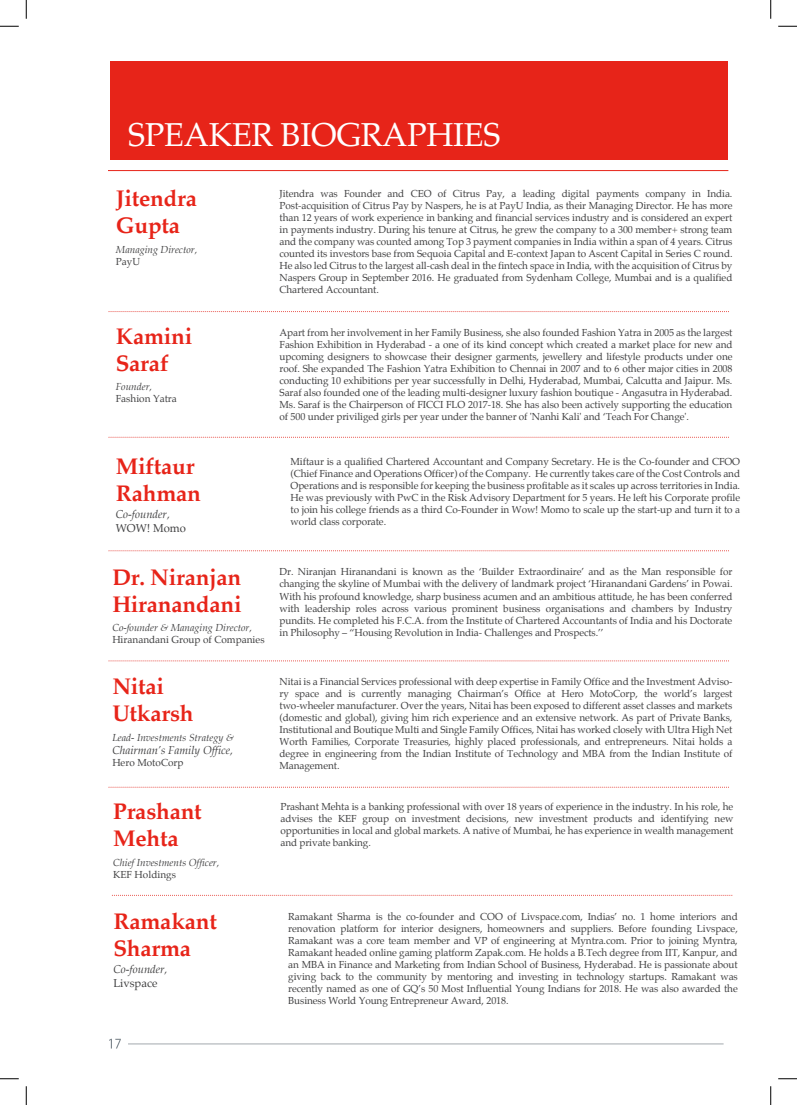
<style>
.page{position:relative;width:797px;height:1105px;background:#fff}
.page>*{position:absolute;margin:0;border:0;box-sizing:border-box;transform-origin:0 0}
.t1{font:32.5px "Palatino";letter-spacing:-.01em;color:#fff}
.t2{font:700 22.5px/27px "Palatino";letter-spacing:-.01em;color:#e72419}
.t3{font:italic 11.25px "Palatino";color:#404041}
.t4{font:11.25px "Palatino";color:#404041}
.t5{font:10px/12px "Palatino";letter-spacing:-.01em;color:#404041;text-align:justify}
.t6{font:italic 10px "Palatino";color:#404041}
</style>
<div class="page">
<hr style="left:128px;top:1043px;width:595px;height:1px;background:#a2a8ad">
<svg style="left:109px;top:1039px;width:12px;height:9px"></svg>
<hr style="left:108px;top:170px;width:620px;height:1px;background:#e72419">
<div style="left:111px;top:62px;width:616px;height:98px;background:#e72419"></div>
<svg style="left:109px;top:311px;width:620px;height:1px"></svg>
<svg style="left:109px;top:437px;width:620px;height:1px"></svg>
<svg style="left:109px;top:661px;width:620px;height:1px"></svg>
<svg style="left:109px;top:550px;width:620px;height:1px"></svg>
<svg style="left:109px;top:787px;width:620px;height:1px"></svg>
<svg style="left:112px;top:895px;width:620px;height:1px"></svg>
<svg style="left:0;top:25px;width:19px;height:2px"></svg>
<svg style="left:778px;top:25px;width:19px;height:2px"></svg>
<svg style="left:0;top:1078px;width:19px;height:1px"></svg>
<svg style="left:778px;top:1078px;width:19px;height:1px"></svg>
<svg style="left:25px;top:0;width:2px;height:19px"></svg>
<svg style="left:25px;top:1086px;width:2px;height:19px"></svg>
<svg style="left:770px;top:0;width:1px;height:19px"></svg>
<svg style="left:770px;top:1086px;width:1px;height:19px"></svg>
<h1 class="t1" style="left:128px;top:108px;width:374px">SPEAKER BIOGRAPHIES</h1>
<h2 class="t2" style="left:116px;top:185px;width:83px">Jitendra<br>Gupta</h2>
<p class="t6" style="left:116px;top:241px;width:83px">Managing Director,</p>
<p class="t5" style="left:116px;top:255px;width:26px">PayU</p>
<h2 class="t2" style="left:116px;top:322px;width:78px">Kamini<br>Saraf</h2>
<p class="t6" style="left:116px;top:378px;width:38px">Founder,</p>
<p class="t5" style="left:116px;top:393px;width:63px">Fashion Yatra</p>
<h2 class="t2" style="left:116px;top:453px;width:87px">Miftaur<br>Rahman</h2>
<p class="t3" style="left:116px;top:505px;width:56px">Co-founder,</p>
<p class="t4" style="left:116px;top:519px;width:72px">WOW! Momo</p>
<h2 class="t2" style="left:112px;top:563px;width:131px">Dr. Niranjan<br>Hiranandani</h2>
<p class="t6" style="left:112px;top:619px;width:141px">Co-founder &amp; Managing Director,</p>
<p class="t5" style="left:112px;top:633px;width:154px">Hiranandani Group of Companies</p>
<h2 class="t2" style="left:112px;top:672px;width:83px">Nitai<br>Utkarsh</h2>
<p class="t6" style="left:112px;top:729px;width:123px">Lead- Investments Strategy &amp;</p>
<p class="t3" style="left:112px;top:741px;width:122px">Chairman’s Family Office,</p>
<p class="t5" style="left:112px;top:756px;width:73px">Hero MotoCorp</p>
<h2 class="t2" style="left:113px;top:797px;width:90px">Prashant<br>Mehta</h2>
<p class="t6" style="left:113px;top:854px;width:108px">Chief Investments Officer,</p>
<p class="t5" style="left:113px;top:868px;width:64px">KEF Holdings</p>
<h2 class="t2" style="left:113px;top:907px;width:105px">Ramakant<br>Sharma</h2>
<p class="t3" style="left:113px;top:960px;width:56px">Co-founder,</p>
<p class="t4" style="left:113px;top:973px;width:46px">Livspace</p>
<p class="t5" style="left:279px;top:188px;width:454px">Jitendra was Founder and CEO of Citrus Pay, a leading digital payments company in India.<br>Post-acquisition of Citrus Pay by Naspers, he is at PayU India, as their Managing Director. He has more than 12 years of work experience in banking and financial services industry and is considered an expert in payments industry. During his tenure at Citrus, he grew the company to a 300 member+ strong team and the company was counted among Top 3 payment companies in India within a span of 4 years. Citrus counted its investors base from Sequoia Capital and E-context Japan to Ascent Capital in Series C round.<br>He also led Citrus to the largest all-cash deal in the fintech space in India, with the acquisition of Citrus by Naspers Group in September 2016. He graduated from Sydenham College, Mumbai and is a qualified Chartered Accountant.</p>
<p class="t5" style="left:279px;top:326px;width:454px">Apart from her involvement in her Family Business, she also founded Fashion Yatra in 2005 as the largest Fashion Exhibition in Hyderabad - a one of its kind concept which created a market place for new and upcoming designers to showcase their designer garments, jewellery and lifestyle products under one roof. She expanded The Fashion Yatra Exhibition to Chennai in 2007 and to 6 other major cities in 2008 conducting 10 exhibitions per year successfully in Delhi, Hyderabad, Mumbai, Calcutta and Jaipur. Ms.<br>Saraf also founded one of the leading multi-designer luxury fashion boutique - Angasutra in Hyderabad.<br>Ms. Saraf is the Chairperson of FICCI FLO 2017-18. She has also been actively supporting the education of 500 under priviliged girls per year under the banner of 'Nanhi Kali' and ‘Teach For Change'.</p>
<p class="t5" style="left:290px;top:456px;width:451px">Miftaur is a qualified Chartered Accountant and Company Secretary. He is the Co-founder and CFOO (Chief Finance and Operations Officer) of the Company. He currently takes care of the Cost Controls and Operations and is responsible for keeping the business profitable as it scales up across territories in India.<br>He was previously with PwC in the Risk Advisory Department for 5 years. He left his Corporate profile to join his college friends as a third Co-Founder in Wow! Momo to scale up the start-up and turn it to a world class corporate.</p>
<p class="t5" style="left:279px;top:566px;width:454px">Dr. Niranjan Hiranandani is known as the ‘Builder Extraordinaire’ and as the Man responsible for changing the skyline of Mumbai with the delivery of landmark project ‘Hiranandani Gardens’ in Powai.<br>With his profound knowledge, sharp business acumen and an ambitious attitude, he has been conferred with leadership roles across various prominent business organisations and chambers by Industry pundits. He completed his F.C.A. from the Institute of Chartered Accountants of India and his Doctorate in Philosophy – “Housing Revolution in India- Challenges and Prospects.’’</p>
<p class="t5" style="left:279px;top:676px;width:454px">Nitai is a Financial Services professional with deep expertise in Family Office and the Investment Adviso&shy;ry space and is currently managing Chairman’s Office at Hero MotoCorp, the world’s largest two-wheeler manufacturer. Over the years, Nitai has been exposed to different asset classes and markets (domestic and global), giving him rich experience and an extensive network. As part of Private Banks, Institutional and Boutique Multi and Single Family Offices, Nitai has worked closely with Ultra High Net Worth Families, Corporate Treasuries, highly placed professionals, and entrepreneurs. Nitai holds a degree in engineering from the Indian Institute of Technology and MBA from the Indian Institute of Management.</p>
<p class="t5" style="left:280px;top:801px;width:454px">Prashant Mehta is a banking professional with over 18 years of experience in the industry. In his role, he advises the KEF group on investment decisions, new investment products and identifying new opportunities in local and global markets. A native of Mumbai, he has experience in wealth management and private banking.</p>
<p class="t5" style="left:288px;top:910px;width:451px">Ramakant Sharma is the co-founder and COO of Livspace.com, Indias’ no. 1 home interiors and renovation platform for interior designers, homeowners and suppliers. Before founding Livspace, Ramakant was a core team member and VP of engineering at Myntra.com. Prior to joining Myntra, Ramakant headed online gaming platform Zapak.com. He holds a B.Tech degree from IIT, Kanpur, and an MBA in Finance and Marketing from Indian School of Business, Hyderabad. He is passionate about giving back to the community by mentoring and investing in technology startups. Ramakant was recently named as one of GQ’s 50 Most Influential Young Indians for 2018. He was also awarded the Business World Young Entrepreneur Award, 2018.</p>
</div>
